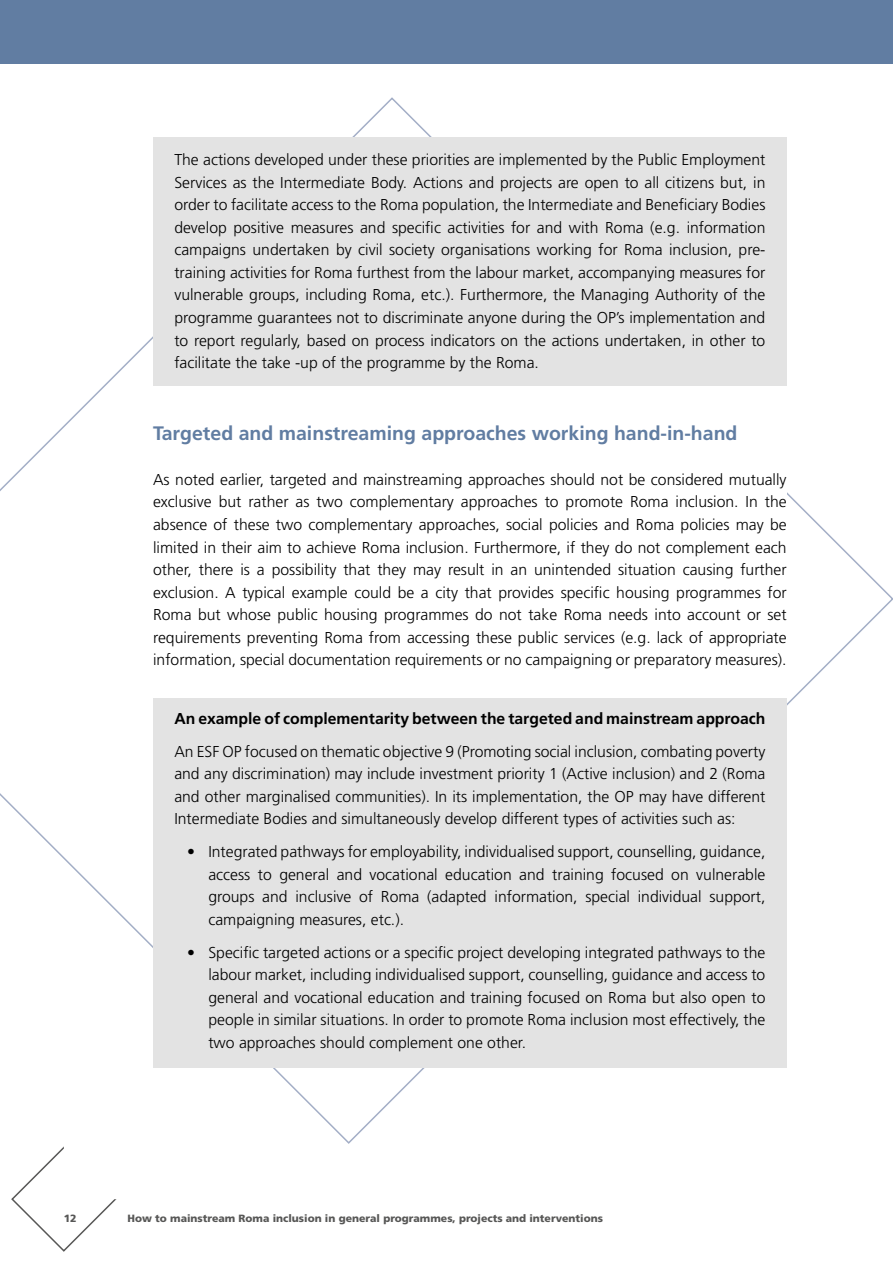
<style>
.page{position:relative;width:893px;height:1263px;background:#fff}
.page>*{position:absolute;margin:0;border:0;box-sizing:border-box;transform-origin:0 0}
.t1{font:700 19.5px "Frutiger";color:#617da2}
.t2{font:300 15.75px/22.5px "Frutiger";color:#000;text-align:justify}
.t3{font:700 15.75px "Frutiger";color:#000}
.t4{font:900 10.5px "Frutiger";color:#575756}
</style>
<div class="page">
<svg style="left:11px;top:1146px;width:106px;height:106px"></svg>
<div style="left:64px;top:1125px;width:74px;height:74px;background:#fff"></div>
<div style="left:153px;top:698px;width:634px;height:370px;background:#e3e3e3"></div>
<div style="left:153px;top:137px;width:634px;height:249px;background:#e3e3e3"></div>
<div style="left:0;top:0;width:893px;height:64px;background:#617da2"></div>
<p class="t2" style="left:174px;top:149px;width:593px">The actions developed under these priorities are implemented by the Public Employment Services as the Intermediate Body. Actions and projects are open to all citizens but, in order to facilitate access to the Roma population, the Intermediate and Beneficiary Bodies develop positive measures and specific activities for and with Roma (e.g. information campaigns undertaken by civil society organisations working for Roma inclusion, pre&shy;training activities for Roma furthest from the labour market, accompanying measures for vulnerable groups, including Roma, etc.). Furthermore, the Managing Authority of the programme guarantees not to discriminate anyone during the OP’s implementation and to report regularly, based on process indicators on the actions undertaken, in other to facilitate the take -up of the programme by the Roma.</p>
<p class="t1" style="left:153px;top:422px;width:586px">Targeted and mainstreaming approaches working hand-in-hand</p>
<p class="t2" style="left:153px;top:468px;width:635px">As noted earlier, targeted and mainstreaming approaches should not be considered mutually exclusive but rather as two complementary approaches to promote Roma inclusion. In the absence of these two complementary approaches, social policies and Roma policies may be limited in their aim to achieve Roma inclusion. Furthermore, if they do not complement each other, there is a possibility that they may result in an unintended situation causing further exclusion. A typical example could be a city that provides specific housing programmes for Roma but whose public housing programmes do not take Roma needs into account or set requirements preventing Roma from accessing these public services (e.g. lack of appropriate information, special documentation requirements or no campaigning or preparatory measures).</p>
<p class="t3" style="left:174px;top:709px;width:593px">An example of complementarity between the targeted and mainstream approach</p>
<p class="t2" style="left:174px;top:740px;width:593px">An ESF OP focused on thematic objective 9 (Promoting social inclusion, combating poverty and any discrimination) may include investment priority 1 (Active inclusion) and 2 (Roma and other marginalised communities). In its implementation, the OP may have different Intermediate Bodies and simultaneously develop different types of activities such as:</p>
<p class="t2" style="left:208px;top:840px;width:559px;text-indent:-21px">• Integrated pathways for employability, individualised support, counselling, guidance, access to general and vocational education and training focused on vulnerable groups and inclusive of Roma (adapted information, special individual support, campaigning measures, etc.).</p>
<p class="t2" style="left:208px;top:941px;width:559px;text-indent:-21px">• Specific targeted actions or a specific project developing integrated pathways to the labour market, including individualised support, counselling, guidance and access to general and vocational education and training focused on Roma but also open to people in similar situations. In order to promote Roma inclusion most effectively, the two approaches should complement one other.</p>
<p class="t4" style="left:64px;top:1212px;width:14px">12</p>
<p class="t4" style="left:128px;top:1211px;width:477px">How to mainstream Roma inclusion in general programmes, projects and interventions</p>
</div>
